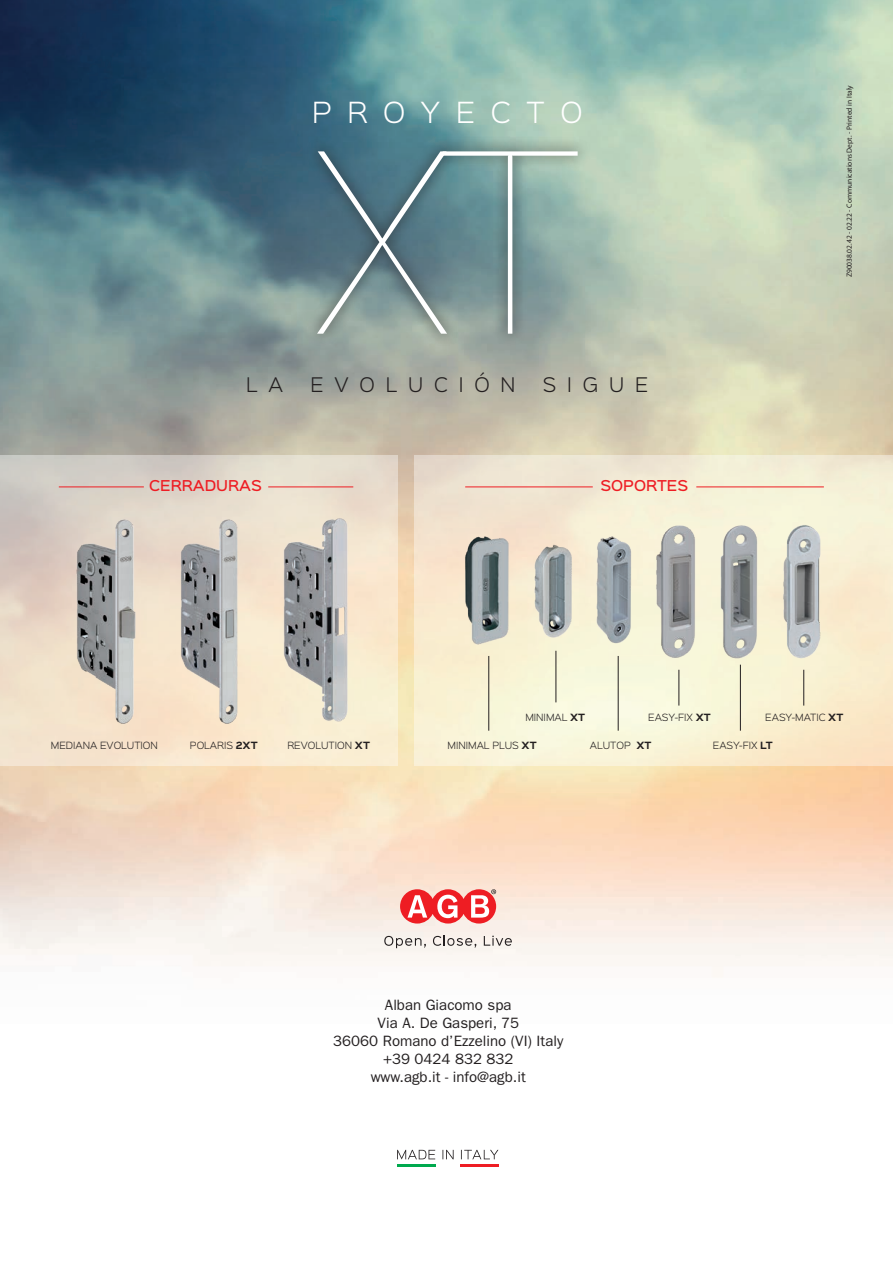
<style>
.page{position:relative;width:893px;height:1263px;background:#fff}
.page>*{position:absolute;margin:0;border:0;box-sizing:border-box;transform-origin:0 0}
.t1{font:100 225px "Sinkin Sans 100";color:#fff}
.t2{font:300 26.25px "Sinkin Sans 300";letter-spacing:.6em;color:#fff}
.t3{font:300 18.15px "Sinkin Sans 300";letter-spacing:.6em;color:#231f20}
.t4{font:15px/18px "ITC Franklin Gothic Std";color:#231f20;text-align:center}
.t5{font:500 13.5px "Sinkin Sans 500";color:#ee1d23}
.t6{font:300 9px "Sinkin Sans 300";color:#231f20}
.t7{font:7.5px "Myriad Pro";color:#231f20}
.s1{font-family:"Sinkin Sans 700";font-weight:700}
</style>
<div class="page">
<img style="left:0;top:0;width:893px;height:1167px">
<svg style="left:0;top:455px;width:398px;height:310px;background:#e8dbc9"></svg>
<svg style="left:414px;top:455px;width:479px;height:310px;background:#f6edd3"></svg>
<img style="left:62px;top:516px;width:304px;height:210px">
<img style="left:456px;top:521px;width:387px;height:140px">
<hr style="left:488px;top:656px;width:1px;height:75px;background:#231f20">
<hr style="left:556px;top:651px;width:1px;height:51px;background:#231f20">
<hr style="left:618px;top:656px;width:1px;height:75px;background:#231f20">
<hr style="left:740px;top:665px;width:1px;height:66px;background:#231f20">
<hr style="left:679px;top:670px;width:1px;height:35px;background:#231f20">
<hr style="left:803px;top:670px;width:1px;height:35px;background:#231f20">
<hr style="left:427px;top:1164px;width:43px;height:2px;background:#fff">
<hr style="left:397px;top:1164px;width:38px;height:2px;background:#00a94e">
<hr style="left:460px;top:1164px;width:38px;height:2px;background:#ee1d23">
<svg style="left:397px;top:1150px;width:101px;height:9px"></svg>
<svg style="left:384px;top:936px;width:42px;height:12px"></svg>
<svg style="left:433px;top:936px;width:43px;height:12px"></svg>
<svg style="left:484px;top:935px;width:28px;height:11px"></svg>
<svg style="left:400px;top:889px;width:96px;height:34px"></svg>
<hr style="left:59px;top:487px;width:85px;height:1px;background:#ee1d23">
<hr style="left:268px;top:487px;width:85px;height:1px;background:#ee1d23">
<hr style="left:465px;top:487px;width:128px;height:1px;background:#ee1d23">
<hr style="left:696px;top:487px;width:128px;height:1px;background:#ee1d23">
<div style="left:304px;top:137px;width:287px;height:210px;background:#231f20;opacity:.7"></div>
<h2 class="t2" style="left:312px;top:91px;width:272px">PROYECTO</h2>
<h1 class="t1" style="left:313px;top:66px;width:271px">XT</h1>
<h3 class="t3" style="left:246px;top:370px;width:38px">L A</h3>
<h3 class="t3" style="left:310px;top:370px;width:207px">EVOLUCIÓN</h3>
<h3 class="t3" style="left:543px;top:370px;width:107px">SIGUE</h3>
<h3 class="t5" style="left:149px;top:474px;width:114px">CERRADURAS</h3>
<h3 class="t5" style="left:600px;top:474px;width:89px">SOPORTES</h3>
<p class="t7" style="left:845px;top:277px;width:194px;rotate:-90deg">Z90038.02.42 - 02.22 - Communications Dept. - Printed in Italy</p>
<p class="t6" style="left:51px;top:738px;width:109px">MEDIANA EVOLUTION</p>
<p class="t6" style="left:525px;top:710px;width:61px">MINIMAL <span class="s1">XT</span></p>
<p class="t6" style="left:648px;top:710px;width:64px">EASY-FIX <span class="s1">XT</span></p>
<p class="t6" style="left:765px;top:710px;width:79px">EASY-MATIC <span class="s1">XT</span></p>
<p class="t6" style="left:190px;top:738px;width:69px">POLARIS <span class="s1">2XT</span></p>
<p class="t6" style="left:287px;top:738px;width:84px">REVOLUTION <span class="s1">XT</span></p>
<p class="t6" style="left:447px;top:738px;width:91px">MINIMAL PLUS <span class="s1">XT</span></p>
<p class="t6" style="left:590px;top:738px;width:63px">ALUTOP <span class="s1">XT</span></p>
<p class="t6" style="left:713px;top:738px;width:62px">EASY-FIX <span class="s1">LT</span></p>
<h3 class="t4" style="left:333px;top:996px;width:232px">Alban Giacomo spa<br>Via A. De Gasperi, 75<br>36060 Romano d’Ezzelino (VI) Italy +39 0424 832 832<br>www.agb.it - info@agb.it</h3>
</div>
